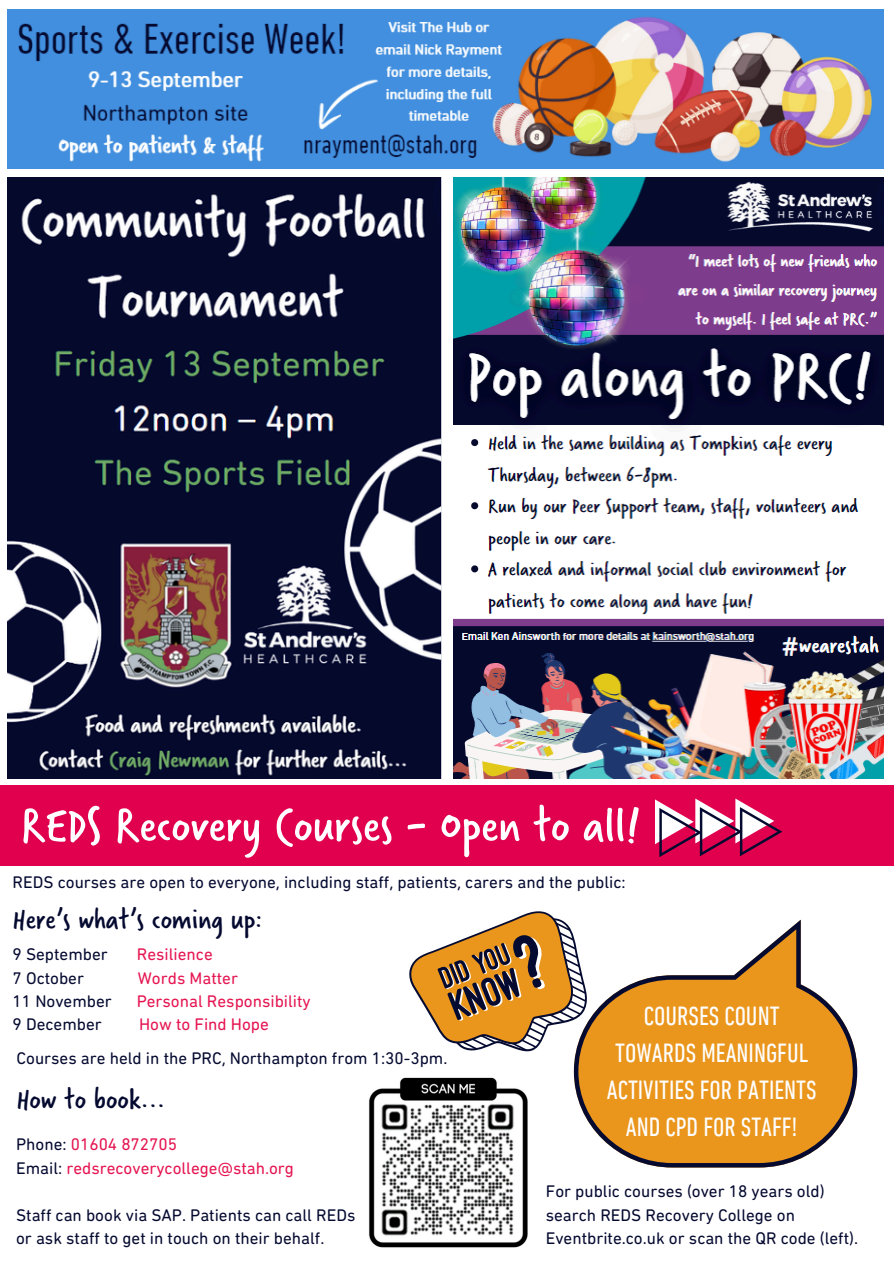
<style>
.page{position:relative;width:894px;height:1264px;background:#fff}
.page>*{position:absolute;margin:0;border:0;box-sizing:border-box;transform-origin:0 0}
.t1{font:52.5px "Verveine W01";color:#fff}
.t2{font:31.2px "Verveine W01";color:#050a30}
.t3{font:condensed 26.85px/36.9px "DIN Next LT Pro";color:#fefefe;text-align:center}
.t4{font:17.1px/23.4px "DIN Next Rounded LT Pro";color:#050a30}
.t5{font:17.1px "DIN Next Rounded LT Pro";color:#e51551}
.s1{color:#050a30}
</style>
<div class="page">
<img style="left:369px;top:1078px;width:159px;height:170px">
<div style="left:0;top:785px;width:893px;height:81px;background:#e0004d"></div>
<svg style="left:655px;top:798px;width:126px;height:59px"></svg>
<svg style="left:404px;top:911px;width:179px;height:167px"></svg>
<svg style="left:573px;top:975px;width:284px;height:192px;background:#de9c3d"></svg>
<img style="left:8px;top:178px;width:433px;height:600px">
<img style="left:453px;top:178px;width:430px;height:600px">
<img style="left:8px;top:10px;width:875px;height:158px">
<p class="t1" style="left:21px;top:788px;width:620px">REDS Recovery Courses - Open to all!</p>
<h2 class="t4" style="left:13px;top:872px;width:614px">REDS courses are open to everyone, including staff, patients, carers and the public:</h2>
<p class="t2" style="left:13px;top:897px;width:250px">Here’s what’s coming up:</p>
<p class="t4" style="left:13px;top:944px;width:97px">9 September</p>
<p class="t5" style="left:137px;top:947px;width:77px">Resilience</p>
<p class="t4" style="left:13px;top:967px;width:73px">7 October</p>
<p class="t5" style="left:138px;top:970px;width:102px">Words Matter</p>
<p class="t4" style="left:13px;top:991px;width:101px">11 November</p>
<p class="t5" style="left:137px;top:994px;width:175px">Personal Responsibility</p>
<p class="t4" style="left:13px;top:1014px;width:91px">9 December</p>
<p class="t5" style="left:139px;top:1017px;width:131px">How to Find Hope</p>
<p class="t4" style="left:17px;top:1047px;width:432px">Courses are held in the PRC, Northampton from 1:30-3pm.</p>
<p class="t2" style="left:17px;top:1077px;width:150px">How to book...</p>
<p class="t5" style="left:16px;top:1137px;width:162px"><span class="s1">Phone:</span> 01604 872705</p>
<h2 class="t5" style="left:16px;top:1160px;width:279px"><span class="s1">Email:</span> redsrecoverycollege@stah.org</h2>
<h3 class="t4" style="left:16px;top:1204px;width:341px">Staff can book via SAP. Patients can call REDs</h3>
<p class="t4" style="left:16px;top:1228px;width:310px">or ask staff to get in touch on their behalf.</p>
<p class="t3" style="left:606px;top:999px;width:211px">COURSES COUNT<br>TOWARDS MEANINGFUL<br>ACTIVITIES FOR PATIENTS<br>AND CPD FOR STAFF!</p>
<p class="t4" style="left:545px;top:1181px;width:314px">For public courses (over 18 years old) search REDS Recovery College on<br>Eventbrite.co.uk or scan the QR code (left).</p>
</div>
